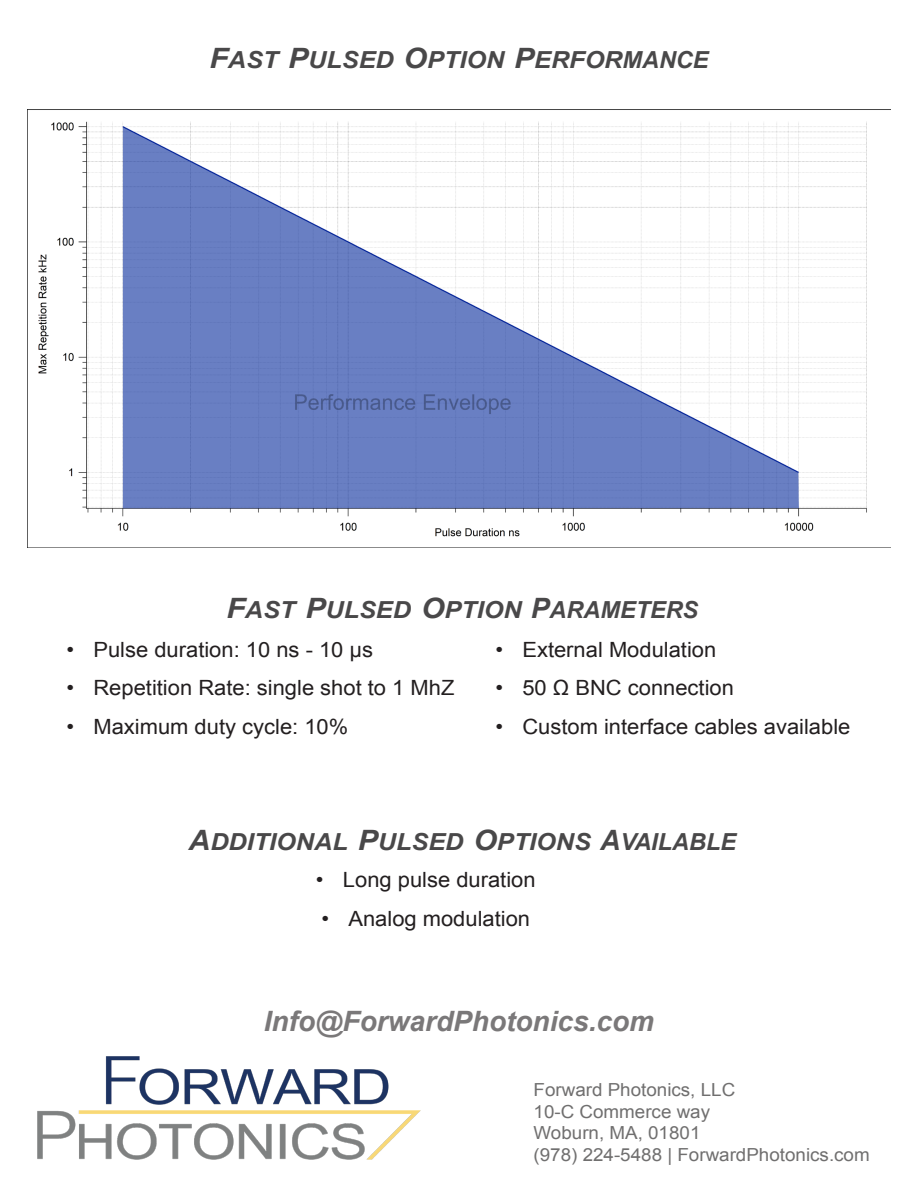
<style>
.page{position:relative;width:918px;height:1188px;background:#fff}
.page>*{position:absolute;margin:0;border:0;box-sizing:border-box;transform-origin:0 0}
.t1{font:italic 700 28.05px "Arial";color:#7a7879}
.t2{font:italic 700 23.55px "Arial";color:#494849;scale:1.07 1}
.t3{font:21px "Arial";color:#231f20;scale:1.04 1}
.t4{font:18px "Arial";color:#706f6f;scale:1.04 1}
.s1{font-size:28.05px}
</style>
<div class="page">
<img style="left:37px;top:1056px;width:384px;height:104px">
<img style="left:27px;top:110px;width:840px;height:437px">
<p class="t2" style="left:209px;top:44px;width:468px"><span class="s1">F</span>AST <span class="s1">P</span>ULSED <span class="s1">O</span>PTION <span class="s1">P</span>ERFORMANCE</p>
<p class="t2" style="left:226px;top:594px;width:442px"><span class="s1">F</span>AST <span class="s1">P</span>ULSED <span class="s1">O</span>PTION <span class="s1">P</span>ARAMETERS</p>
<p class="t3" style="left:66px;top:635px;width:296px">• Pulse duration: 10 ns - 10 µs</p>
<p class="t3" style="left:66px;top:674px;width:375px">• Repetition Rate: single shot to 1 MhZ</p>
<p class="t3" style="left:66px;top:713px;width:272px">• Maximum duty cycle: 10%</p>
<p class="t3" style="left:495px;top:635px;width:214px">• External Modulation</p>
<p class="t3" style="left:495px;top:674px;width:231px">• 50 Ω BNC connection</p>
<p class="t3" style="left:495px;top:713px;width:343px">• Custom interface cables available</p>
<p class="t2" style="left:189px;top:826px;width:513px"><span class="s1">A</span>DDITIONAL <span class="s1">P</span>ULSED <span class="s1">O</span>PTIONS <span class="s1">A</span>VAILABL E</p>
<p class="t3" style="left:316px;top:866px;width:213px">• Long pulse duration</p>
<p class="t3" style="left:321px;top:905px;width:202px">• Analog modulation</p>
<p class="t1" style="left:264px;top:1002px;width:392px">Info@ForwardPhotonics.com</p>
<p class="t4" style="left:534px;top:1078px;width:195px">Forward Photonics, LLC</p>
<p class="t4" style="left:534px;top:1100px;width:171px">10-C Commerce way</p>
<p class="t4" style="left:534px;top:1121px;width:162px">Woburn, MA, 01801</p>
<p class="t4" style="left:534px;top:1143px;width:325px">(978) 224-5488 | ForwardPhotonics.com</p>
</div>
